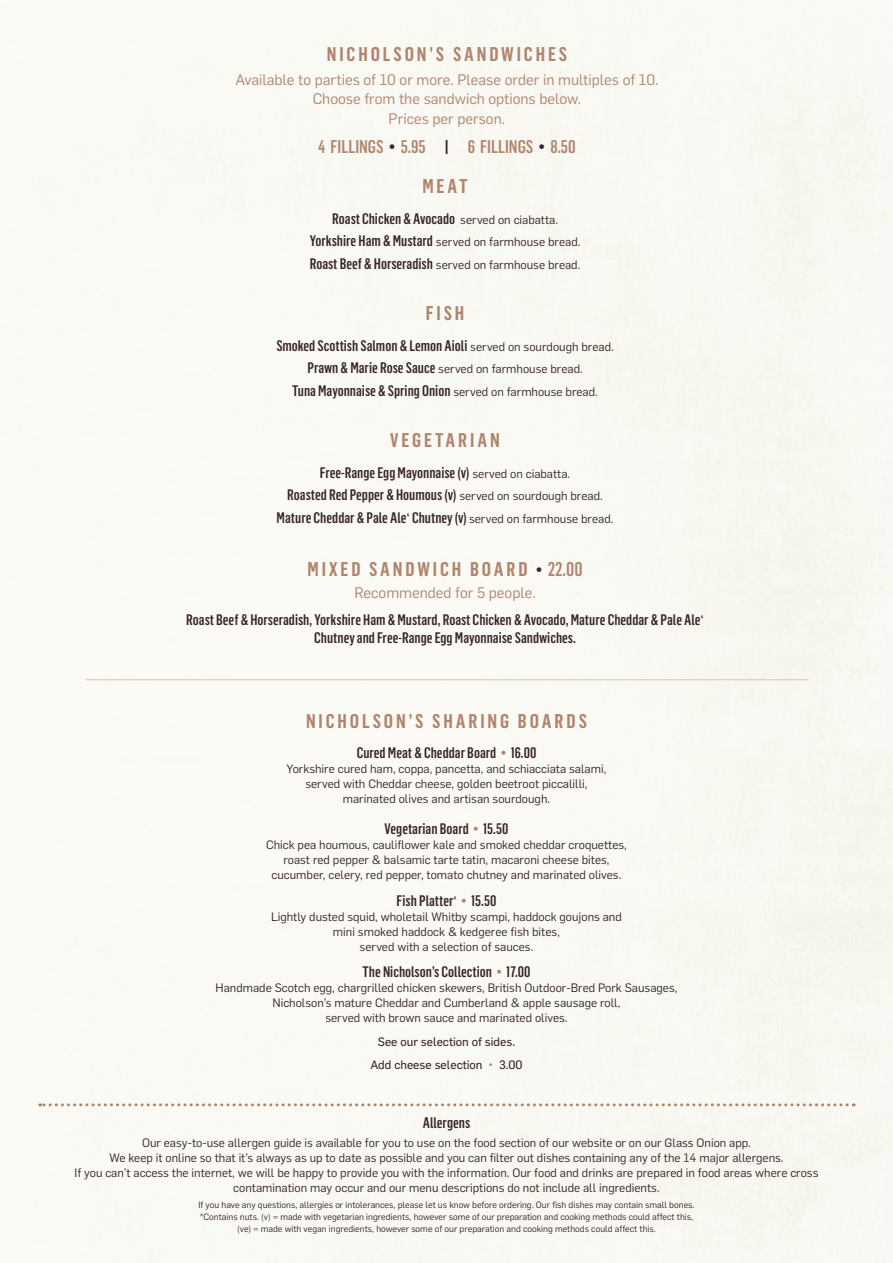
<style>
.page{position:relative;width:893px;height:1263px;background:#fff}
.page>*{position:absolute;margin:0;border:0;box-sizing:border-box;transform-origin:0 0}
.t1{font:600 19.5px "Flama Condensed";letter-spacing:.15em;color:#b0856e}
.t2{font:500 18px "Flama Condensed";color:#b0856e}
.t3{font:500 15px/22.2px "Flama Condensed";color:#37252b;text-align:center}
.t4{font:15px/19.5px "Flama";color:#b0856e;text-align:center}
.t5{font:12px/15px "Flama";color:#37252b;text-align:center}
.t6{font:12px/23.5px "Flama Basic";color:#37252b;text-align:center}
.t7{font:9px/12px "Flama";color:#37252b;text-align:center}
.s1{color:#37252b}
.s2{font-family:"Flama";color:#37252b}
.s3{font-family:"Flama";font-weight:400;font-size:12px}
.s4{font-family:"Flama Condensed";font-weight:500;font-size:15px}
.s5{font-weight:500;font-size:18px;color:#37252b}
.s6{font-weight:500}
.s7{color:#b0856e}
</style>
<div class="page">
<svg style="left:40px;top:1103px;width:807px;height:3px"></svg>
<hr style="left:86px;top:679px;width:723px;height:1px;background:#e4d3c7">
<h1 class="t1" style="left:327px;top:42px;width:242px">NICHOLSON’S SANDWICHES</h1>
<p class="t4" style="left:235px;top:69px;width:425px">Available to parties of 10 or more. Please order in multiples of 10.<br>Choose from the sandwich options below.<br>Prices per person.</p>
<h2 class="t2" style="left:318px;top:136px;width:259px">4 FILLINGS <span class="s1">•</span> 5.95 <span class="s2">|</span> 6 FILLINGS <span class="s1">•</span> 8.50</h2>
<h1 class="t1" style="left:422px;top:174px;width:47px">MEAT</h1>
<p class="t3" style="left:332px;top:207px;width:227px">Roast Chicken &amp; Avocado <span class="s3">served on ciabatta.</span></p>
<p class="t5" style="left:310px;top:230px;width:272px;line-height:22.2px;text-align:left"><span class="s4">Yorkshire Ham &amp; Mustard</span> served on farmhouse bread.<br><span class="s4">Roast Beef &amp; Horseradish</span> served on farmhouse bread.</p>
<h1 class="t1" style="left:426px;top:301px;width:40px">FISH</h1>
<p class="t3" style="left:276px;top:334px;width:339px">Smoked Scottish Salmon &amp; Lemon Aioli <span class="s3">served on sourdough bread.</span></p>
<p class="t5" style="left:307px;top:361px;width:277px"><span class="s4">Prawn &amp; Marie Rose Sauce</span> served on farmhouse bread.</p>
<p class="t3" style="left:292px;top:379px;width:307px">Tuna Mayonnaise &amp; Spring Onion <span class="s3">served on farmhouse bread.</span></p>
<h1 class="t1" style="left:390px;top:428px;width:111px">VEGETARIAN</h1>
<p class="t3" style="left:277px;top:461px;width:338px">Free-Range Egg Mayonnaise (v) <span class="s3">served on ciabatta.<br></span>Roasted Red Pepper &amp; Houmous (v) <span class="s3">served on sourdough bread.<br></span>Mature Cheddar &amp; Pale Ale<sup>^</sup> Chutney (v) <span class="s3">served on farmhouse bread.</span></p>
<h1 class="t1" style="left:308px;top:557px;width:277px">MIXED SANDWICH BOARD <span class="s5">•</span> <span class="s6">22.00</span></h1>
<p class="t4" style="left:354px;top:582px;width:183px">Recommended for 5 people.</p>
<p class="t3" style="left:186px;top:610px;width:519px;line-height:18px">Roast Beef &amp; Horseradish, Yorkshire Ham &amp; Mustard, Roast Chicken &amp; Avocado, Mature Cheddar &amp; Pale Ale<sup>^<br></sup>Chutney and Free-Range Egg Mayonnaise Sandwiches.</p>
<h1 class="t1" style="left:306px;top:708px;width:282px">NICHOLSON’S SHARING BOARDS</h1>
<p class="t3" style="left:357px;top:741px;width:181px">Cured Meat &amp; Cheddar Board <span class="s7">•</span> 16.00</p>
<p class="t5" style="left:287px;top:761px;width:321px">Yorkshire cured ham, coppa, pancetta, and schiacciata salami, served with Cheddar cheese, golden beetroot piccalilli, marinated olives and artisan sourdough.</p>
<p class="t3" style="left:385px;top:817px;width:125px">Vegetarian Board <span class="s7">•</span> 15.50</p>
<p class="t5" style="left:266px;top:836px;width:362px">Chick pea houmous, cauliflower kale and smoked cheddar croquettes, roast red pepper &amp; balsamic tarte tatin, macaroni cheese bites, cucumber, celery, red pepper, tomato chutney and marinated olives.</p>
<p class="t3" style="left:397px;top:889px;width:101px">Fish Platter<sup>^</sup> <span class="s7">•</span> 15.50</p>
<p class="t5" style="left:271px;top:908px;width:352px">Lightly dusted squid, wholetail Whitby scampi, haddock goujons and mini smoked haddock &amp; kedgeree fish bites,<br>served with a selection of sauces.</p>
<p class="t3" style="left:363px;top:960px;width:169px">The Nicholson’s Collection <span class="s7">•</span> 17.00</p>
<p class="t5" style="left:216px;top:979px;width:463px">Handmade Scotch egg, chargrilled chicken skewers, British Outdoor-Bred Pork Sausages,<br>Nicholson’s mature Cheddar and Cumberland &amp; apple sausage roll,<br>served with brown sauce and marinated olives.</p>
<p class="t6" style="left:370px;top:1029px;width:154px">See our selection of sides.<br>Add cheese selection <span class="s7">•</span> 3.00</p>
<p class="t3" style="left:423px;top:1111px;width:49px">Allergens</p>
<p class="t5" style="left:75px;top:1135px;width:745px">Our easy-to-use allergen guide is available for you to use on the food section of our website or on our Glass Onion app.<br>We keep it online so that it’s always as up to date as possible and you can filter out dishes containing any of the 14 major allergens.<br>If you can’t access the internet, we will be happy to provide you with the information. Our food and drinks are prepared in food areas where cross contamination may occur and our menu descriptions do not include all ingredients.</p>
<p class="t7" style="left:198px;top:1199px;width:498px">If you have any questions, allergies or intolerances, please let us know before ordering. Our fish dishes may contain small bones. *Contains nuts. (v) = made with vegetarian ingredients, however some of our preparation and cooking methods could affect this, (ve) = made with vegan ingredients, however some of our preparation and cooking methods could affect this.</p>
</div>
